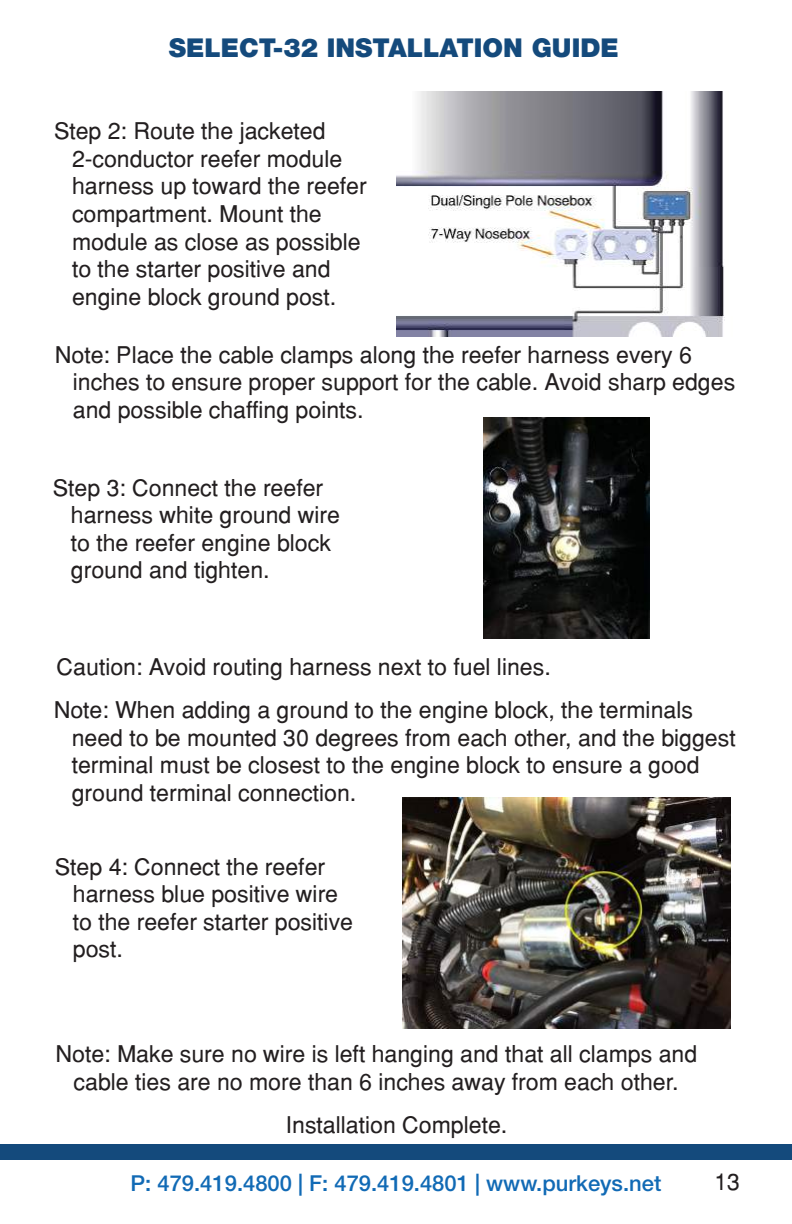
<style>
.page{position:relative;width:792px;height:1224px;background:#fff}
.page>*{position:absolute;margin:0;border:0;box-sizing:border-box;transform-origin:0 0}
.t1{font:900 26px "Helvetica Neue LT Std";color:#144a7c}
.t2{font:23px/27.6px "Helvetica";color:#231f20}
.t3{font:500 22px "Helvetica Neue LT Std";color:#116ab5}
</style>
<div class="page">
<div style="left:0;top:1144px;width:792px;height:16px;background:#144a7c"></div>
<img style="left:397px;top:91px;width:328px;height:245px">
<img style="left:484px;top:418px;width:165px;height:221px">
<img style="left:403px;top:797px;width:327px;height:232px">
<p class="t1" style="left:169px;top:32px;width:452px">SELECT-32 INSTALLATION GUIDE</p>
<p class="t2" style="left:72px;top:117px;width:296px;text-indent:-18px">Step 2: Route the jacketed<br>2-conductor reefer module harness up toward the reefer compartment. Mount the module as close as possible to the starter positive and engine block ground post.</p>
<p class="t2" style="left:73px;top:341px;width:664px;text-indent:-18px">Note: Place the cable clamps along the reefer harness every 6 inches to ensure proper support for the cable. Avoid sharp edges and possible chaffing points.</p>
<p class="t2" style="left:71px;top:473px;width:271px;text-indent:-18px">Step 3: Connect the reefer harness white ground wire to the reefer engine block ground and tighten.</p>
<p class="t2" style="left:57px;top:653px;width:496px">Caution: Avoid routing harness next to fuel lines.</p>
<p class="t2" style="left:72px;top:696px;width:666px;text-indent:-18px">Note: When adding a ground to the engine block, the terminals need to be mounted 30 degrees from each other, and the biggest terminal must be closest to the engine block to ensure a good ground terminal connection.</p>
<p class="t2" style="left:73px;top:852px;width:282px;text-indent:-18px">Step 4: Connect the reefer harness blue positive wire to the reefer starter positive post.</p>
<p class="t2" style="left:56px;top:1040px;width:643px;text-align:center">Note: Make sure no wire is left hanging and that all clamps and cable ties are no more than 6 inches away from each other.</p>
<p class="t2" style="left:286px;top:1111px;width:223px">Installation Complete.</p>
<p class="t3" style="left:131px;top:1170px;width:532px">P: 479.419.4800 | F: 479.419.4801 | www.purkeys.net</p>
<p class="t2" style="left:714px;top:1167px;width:27px">13</p>
</div>
